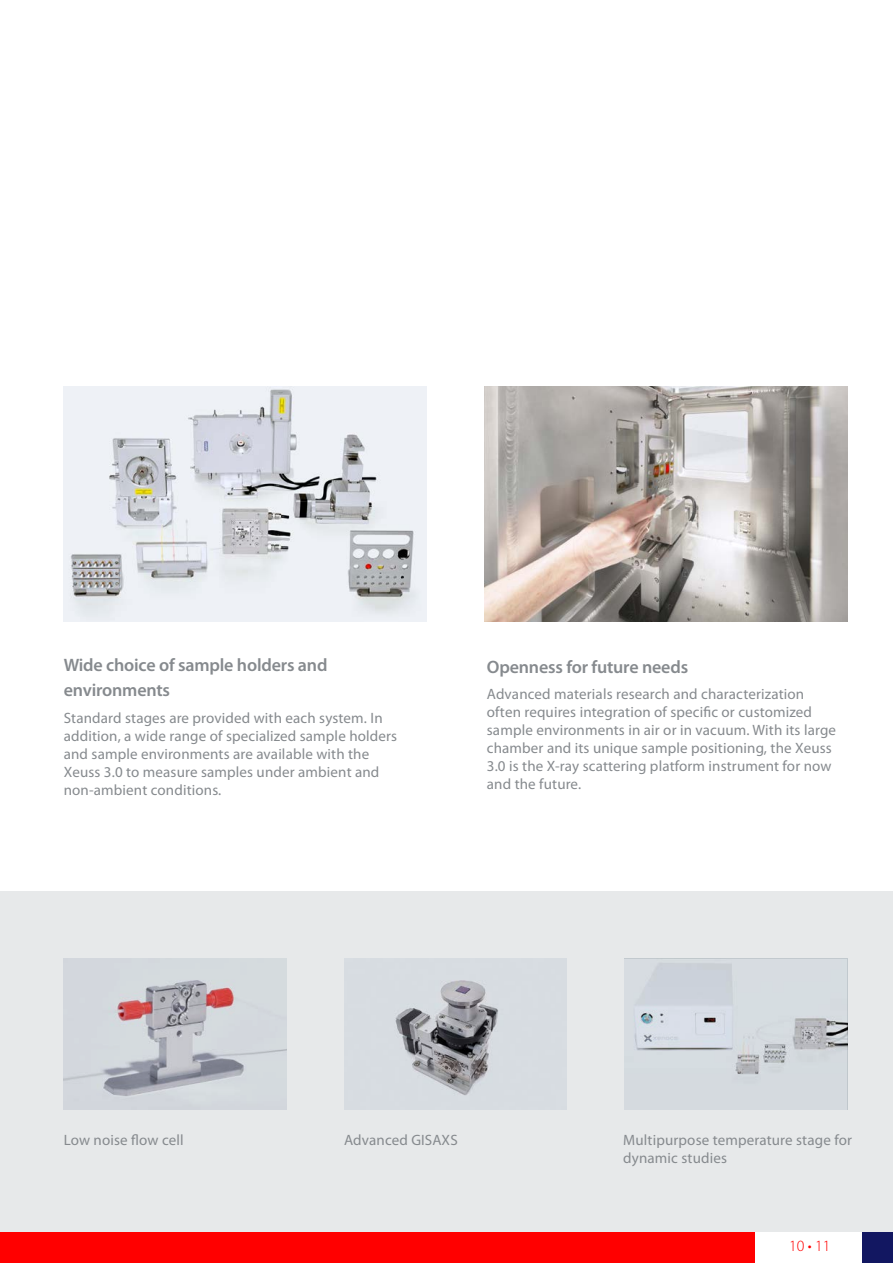
<style>
.page{position:relative;width:893px;height:1263px;background:#fff}
.page>*{position:absolute;margin:0;border:0;box-sizing:border-box;transform-origin:0 0}
.t1{font:600 18px/25.5px "Myriad Pro";letter-spacing:-.01em;color:#868a8e}
.t2{font:300 15.75px "Myriad Pro";color:#f00}
.t3{font:15px/18px "Myriad Pro";letter-spacing:.01em;color:#868a8e}
</style>
<div class="page">
<div style="left:0;top:892px;width:893px;height:340px;background:#e7e9ea"></div>
<img style="left:485px;top:386px;width:362px;height:235px">
<img style="left:64px;top:386px;width:362px;height:235px">
<img style="left:344px;top:959px;width:223px;height:150px">
<img style="left:64px;top:959px;width:222px;height:150px">
<img style="left:624px;top:959px;width:223px;height:150px">
<div style="left:0;top:1232px;width:755px;height:31px;background:#f00"></div>
<div style="left:862px;top:1232px;width:31px;height:31px;background:#121761"></div>
<p class="t1" style="left:64px;top:653px;width:265px">Wide choice of sample holders and environments</p>
<p class="t3" style="left:64px;top:710px;width:335px">Standard stages are provided with each system. In addition, a wide range of specialized sample holders and sample environments are available with the Xeuss 3.0 to measure samples under ambient and non-ambient conditions.</p>
<p class="t1" style="left:487px;top:656px;width:203px">Openness for future needs</p>
<p class="t3" style="left:487px;top:687px;width:351px">Advanced materials research and characterization often requires integration of specific or customized sample environments in air or in vacuum. With its large chamber and its unique sample positioning, the Xeuss 3.0 is the X-ray scattering platform instrument for now and the future.</p>
<p class="t3" style="left:64px;top:1132px;width:121px">Low noise flow cell</p>
<p class="t3" style="left:344px;top:1132px;width:115px">Advanced GISAXS</p>
<p class="t3" style="left:623px;top:1132px;width:230px">Multipurpose temperature stage for dynamic studies</p>
<p class="t2" style="left:789px;top:1239px;width:43px">10 • 11</p>
</div>
